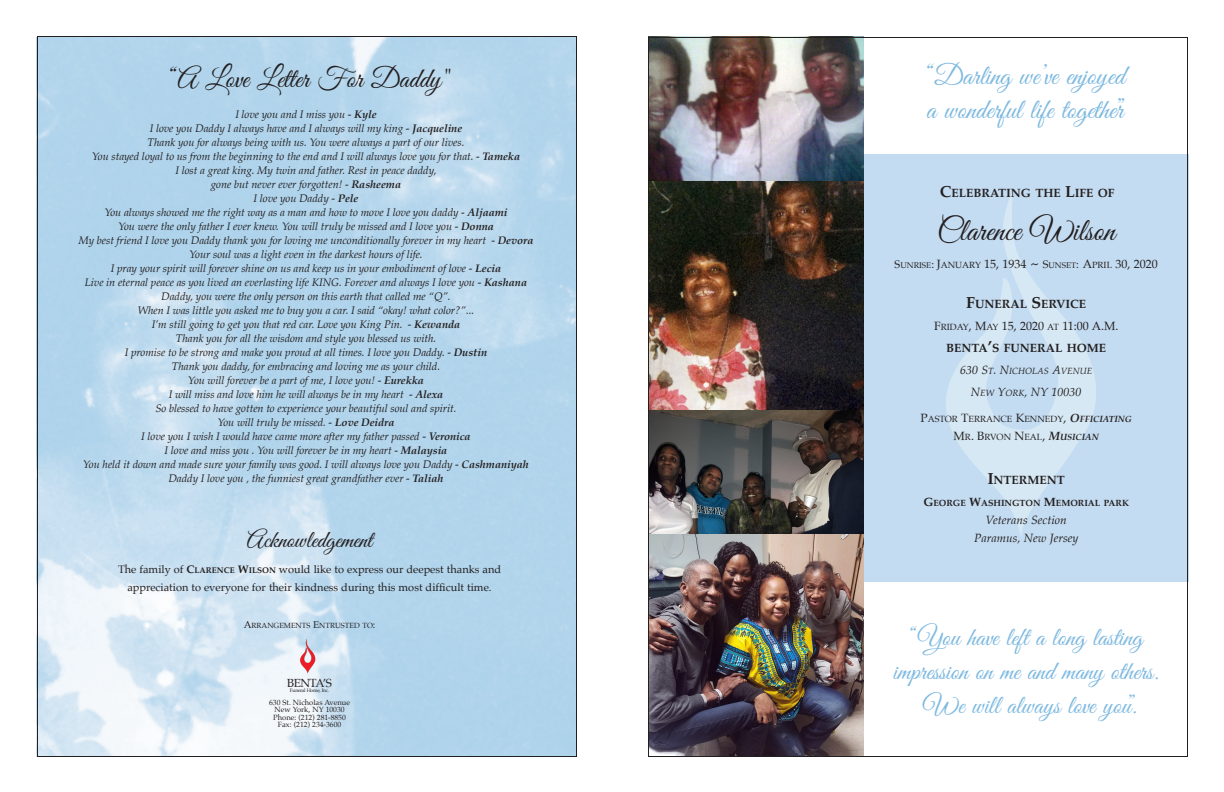
<style>
.page{position:relative;width:1224px;height:792px;background:#fff}
.page>*{position:absolute;margin:0;border:0;box-sizing:border-box;transform-origin:0 0}
.t1{font:32px "Great Vibes";color:#231f20}
.t2{font:28px "Great Vibes";color:#7db9e0}
.t3{font:28px "Great Vibes";color:#231f20}
.t4{font:26px/34px "Great Vibes";color:#7db9e0;text-align:center}
.t5{font:24px "Great Vibes";color:#231f20}
.t6{font:12px "Palatino";color:#231f20}
.t7{font:700 12px "Palatino";color:#231f20}
.t8{font:italic 12px "Palatino";color:#231f20}
.t9{font:italic 12px "Palatino";color:#231f20}
.t10{font:11.8px "Palatino";letter-spacing:-.045em;color:#231f20}
.t11{font:italic 11px/14px "Palatino";letter-spacing:-.005em;color:#231f20;text-align:center}
.t12{font:11px/18px "Palatino";color:#231f20;text-align:center}
.t13{font:9px "Palatino";color:#231f20}
.t14{font:700 9px "Palatino";color:#231f20}
.t15{font:italic 9px "Palatino";color:#231f20}
.t16{font:7.6px/7.6px "Palatino";color:#231f20;text-align:center}
.t17{font:7.5px "Palatino";color:#231f20}
.t18{font:5px "Palatino";letter-spacing:-.045em;color:#231f20}
.s1{font-weight:700}
.s2{font-weight:700;font-size:8.2px}
.s3{font-size:10px}
.s4{font-size:16px}
.s5{font-size:11px}
.s6{font-size:8.2px}
.s7{font-size:9px}
.s8{font-size:14px}
.s9{font-size:12px}
.s10{font-weight:700;font-style:italic;font-size:12px}
.s11{font-weight:700;font-style:italic}
</style>
<div class="page">
<img style="left:295px;top:638px;width:25px;height:37px">
<img style="left:650px;top:181px;width:214px;height:229px">
<img style="left:650px;top:410px;width:214px;height:124px">
<div style="left:864px;top:154px;width:324px;height:428px;background:#c4dcf1"></div>
<img style="left:946px;top:192px;width:150px;height:342px">
<img style="left:650px;top:534px;width:214px;height:221px">
<img style="left:650px;top:39px;width:214px;height:142px">
<p class="t3" style="left:169px;top:63px;width:282px">“A Love Letter For Daddy"</p>
<p class="t11" style="left:235px;top:107px;width:143px">I love you and I miss you - <span class="s1">Kyle</span></p>
<p class="t11" style="left:150px;top:121px;width:314px">I love you Daddy I always have and I always will my king - <span class="s1">Jacqueline</span></p>
<p class="t11" style="left:92px;top:135px;width:430px">Thank you for always being with us. You were always a part of our lives.<br>You stayed loyal to us from the beginning to the end and I will always love you for that. - <span class="s1">Tameka</span></p>
<p class="t11" style="left:175px;top:163px;width:263px">I lost a great king. My twin and father. Rest in peace daddy, gone but never ever forgotten! - <span class="s1">Rasheema</span></p>
<p class="t11" style="left:254px;top:191px;width:106px">I love you Daddy - <span class="s1">Pele</span></p>
<p class="t11" style="left:104px;top:205px;width:405px">You always showed me the right way as a man and how to move I love you daddy - <span class="s1">Aljaami</span></p>
<p class="t11" style="left:118px;top:219px;width:377px">You were the only father I ever knew. You will truly be missed and I love you - <span class="s1">Donna</span></p>
<p class="t11" style="left:78px;top:233px;width:457px">My best friend I love you Daddy thank you for loving me unconditionally forever in my heart - <span class="s1">Devora</span></p>
<p class="t11" style="left:111px;top:247px;width:392px">Your soul was a light even in the darkest hours of life.<br>I pray your spirit will forever shine on us and keep us in your embodiment of love - <span class="s1">Lecia</span></p>
<p class="t11" style="left:85px;top:275px;width:444px">Live in eternal peace as you lived an everlasting life KING. Forever and always I love you - <span class="s1">Kashana</span></p>
<p class="t11" style="left:138px;top:289px;width:338px">Daddy, you were the only person on this earth that called me “Q”.<br>When I was little you asked me to buy you a car. I said “okay! what color?”...<br>I’m still going to get you that red car. Love you King Pin. - <span class="s1">Kewanda</span></p>
<p class="t11" style="left:125px;top:331px;width:364px">Thank you for all the wisdom and style you blessed us with.<br>I promise to be strong and make you proud at all times. I love you Daddy. - <span class="s1">Dustin</span></p>
<p class="t11" style="left:172px;top:359px;width:270px">Thank you daddy, for embracing and loving me as your child.<br>You will forever be a part of me, I love you! - <span class="s1">Eurekka</span></p>
<p class="t11" style="left:169px;top:387px;width:276px">I will miss and love him he will always be in my heart - <span class="s1">Alexa</span></p>
<p class="t11" style="left:155px;top:401px;width:303px">So blessed to have gotten to experience your beautiful soul and spirit.<br>You will truly be missed. - <span class="s1">Love Deidra</span></p>
<p class="t11" style="left:141px;top:429px;width:331px">I love you I wish I would have came more after my father passed - <span class="s1">Veronica</span></p>
<p class="t11" style="left:165px;top:443px;width:284px">I love and miss you . You will forever be in my heart - <span class="s1">Malaysia</span></p>
<p class="t11" style="left:83px;top:457px;width:448px">You held it down and made sure your family was good. I will always love you Daddy - <span class="s1">Cashmaniyah</span></p>
<p class="t11" style="left:168px;top:471px;width:277px">Daddy I love you , the funniest great grandfather ever - <span class="s1">Taliah</span></p>
<p class="t5" style="left:247px;top:526px;width:127px">Acknowledgement</p>
<p class="t12" style="left:118px;top:560px;width:385px">The family of <span class="s1">C</span><span class="s2">LARENCE</span> <span class="s1">W</span><span class="s2">ILSON</span> would like to express our deepest thanks and appreciation to everyone for their kindness during this most difficult time.</p>
<p class="t17" style="left:244px;top:619px;width:133px"><span class="s3">A</span>RRANGEMENTS <span class="s3">E</span>NTRUSTED TO<span class="s3">:</span></p>
<p class="t10" style="left:287px;top:673px;width:47px">BENTA’S</p>
<p class="t18" style="left:290px;top:687px;width:41px">Funeral Home, Inc.</p>
<p class="t16" style="left:269px;top:698px;width:82px">630 St. Nicholas Avenue</p>
<p class="t16" style="left:275px;top:706px;width:72px">New York, NY 10030</p>
<p class="t16" style="left:273px;top:713px;width:74px">Phone: (212) 281-8850<br>Fax: (212) 234-3600</p>
<p class="t2" style="left:926px;top:61px;width:200px">“Darling we’ve enjoyed</p>
<p class="t2" style="left:926px;top:95px;width:200px">a wonderful life together”</p>
<p class="t7" style="left:940px;top:182px;width:176px"><span class="s4">C</span>ELEBRATING THE <span class="s4">L</span>IFE OF</p>
<p class="t1" style="left:937px;top:213px;width:179px">Clarence Wilson</p>
<p class="t6" style="left:895px;top:254px;width:265px"><span class="s5">S</span><span class="s6">UNRISE</span><span class="s5">:</span> J<span class="s7">ANUARY</span> 15, 1934 <span class="s8">~</span> <span class="s5">S</span><span class="s6">UNSET</span><span class="s5">:</span> A<span class="s7">PRIL</span> 30, 2020</p>
<p class="t7" style="left:966px;top:293px;width:122px"><span class="s4">F</span>UNERAL <span class="s4">S</span>ERVICE</p>
<p class="t6" style="left:934px;top:316px;width:186px">F<span class="s7">RIDAY</span>, M<span class="s7">AY</span> 15, 2020 <span class="s7">AT</span> 11:00 A.M.</p>
<p class="t7" style="left:946px;top:337px;width:162px">BENTA<span class="s4">’</span>S FUNERAL HOME</p>
<p class="t15" style="left:960px;top:363px;width:134px"><span class="s9">630 S</span>T<span class="s9">. N</span>ICHOLAS <span class="s9">A</span>VENUE</p>
<p class="t9" style="left:971px;top:382px;width:112px">N<span class="s7">EW</span> Y<span class="s7">ORK</span>, NY 10030</p>
<p class="t13" style="left:921px;top:411px;width:213px"><span class="s9">P</span>ASTOR <span class="s9">T</span>ERRANCE <span class="s9">K</span>ENNEDY<span class="s9">,</span> <span class="s10">O</span><span class="s11">FFICIATING</span></p>
<p class="t13" style="left:954px;top:429px;width:147px"><span class="s9">M</span>R<span class="s9">. B</span>RVON <span class="s9">N</span>EAL<span class="s9">,</span> <span class="s10">M</span><span class="s11">USICIAN</span></p>
<p class="t7" style="left:987px;top:469px;width:79px"><span class="s4">I</span>NTERMENT</p>
<p class="t14" style="left:923px;top:495px;width:207px"><span class="s9">G</span>EORGE <span class="s9">W</span>ASHINGTON <span class="s9">M</span>EMORIAL PARK</p>
<p class="t8" style="left:986px;top:510px;width:83px">Veterans Section</p>
<p class="t8" style="left:974px;top:528px;width:106px">Paramus, New Jersey</p>
<p class="t4" style="left:893px;top:623px;width:267px">“You have left a long lasting impression on me and many others.</p>
<p class="t4" style="left:923px;top:691px;width:215px">We will always love you.”</p>
</div>
